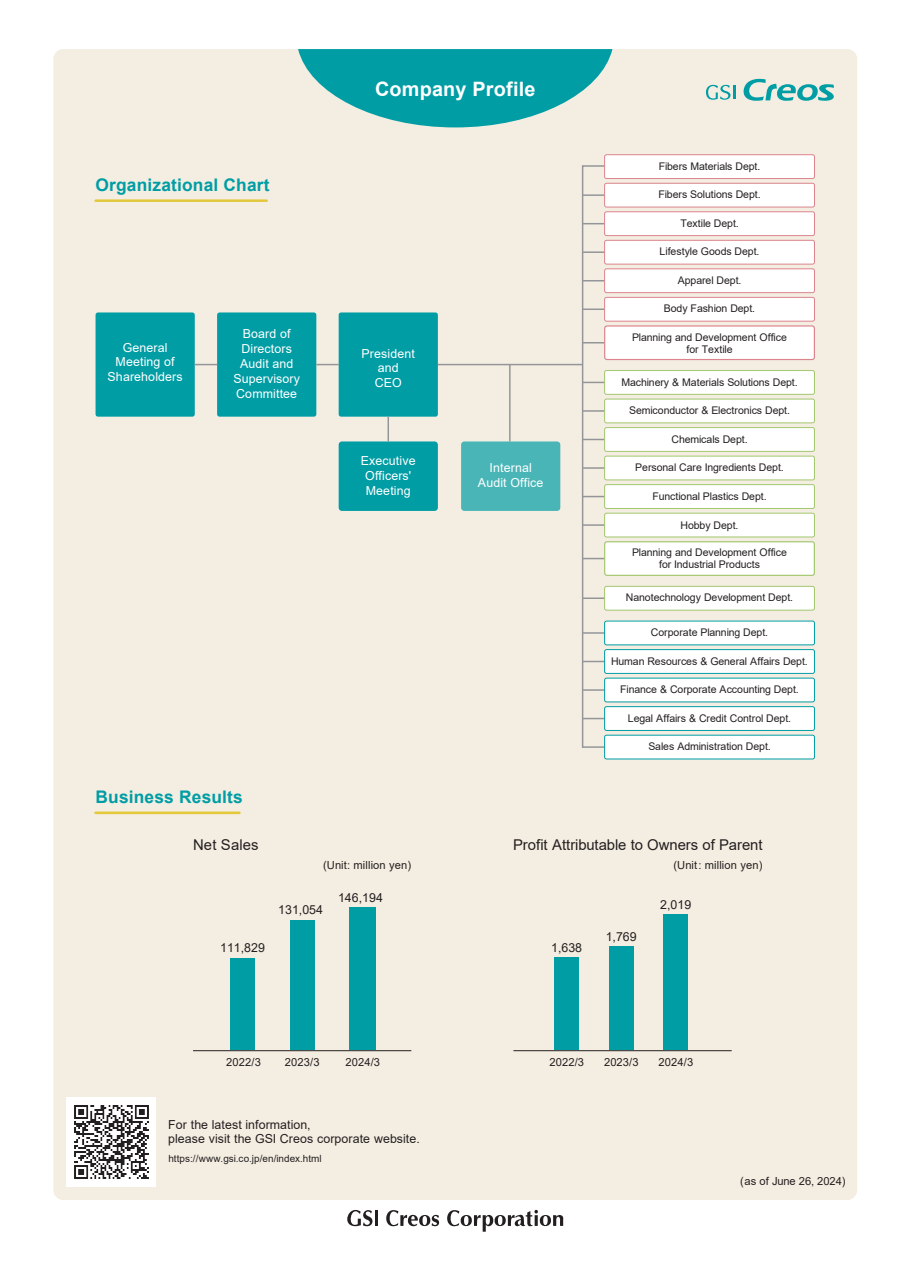
<style>
.page{position:relative;width:903px;height:1275px;background:#fff}
.page>*{position:absolute;margin:0;border:0;box-sizing:border-box;transform-origin:0 0}
.t1{font:700 19.78px "Arial";letter-spacing:.01em;color:#fff}
.t2{font:700 17.32px "Arial";letter-spacing:.01em;color:#009da5}
.t3{font:14.88px "Arial";letter-spacing:-.005em;color:#231f20}
.t4{font:12.42px/14.9px "Arial";letter-spacing:.01em;color:#fff;text-align:center}
.t5{font:12.42px/14.9px "Arial";color:#231f20}
.t6{font:11.2px "Arial";letter-spacing:.01em;color:#231f20}
.t7{font:11.2px "Arial";letter-spacing:-.01em;color:#231f20}
.t8{font:10.5px/12.4px "Arial";letter-spacing:-.01em;color:#231f20;text-align:center}
.t9{font:9.97px "Arial";letter-spacing:.005em;color:#231f20}
</style>
<div class="page">
<div style="left:53px;top:49px;width:804px;height:1151px;background:#f4eee2;border-radius:10px"></div>
<svg style="left:298px;top:49px;width:314px;height:78px"></svg>
<hr style="left:96px;top:811px;width:143px;height:3px;background:#e2c83a">
<hr style="left:96px;top:199px;width:171px;height:3px;background:#e2c83a">
<div style="left:96px;top:312px;width:99px;height:105px;background:#009da5;border-radius:2px"></div>
<div style="left:217px;top:312px;width:99px;height:105px;background:#009da5;border-radius:2px"></div>
<div style="left:339px;top:312px;width:99px;height:105px;background:#009da5;border-radius:2px"></div>
<div style="left:339px;top:441px;width:99px;height:70px;background:#009da5;border-radius:3px"></div>
<svg style="left:195px;top:364px;width:22px;height:1px"></svg>
<svg style="left:316px;top:364px;width:23px;height:1px"></svg>
<hr style="left:387px;top:417px;width:2px;height:24px;background:#939598">
<hr style="left:438px;top:364px;width:145px;height:1px;background:#939598">
<div style="left:461px;top:441px;width:99px;height:70px;background:#49b5b7;border-radius:3px"></div>
<hr style="left:509px;top:365px;width:1px;height:76px;background:#939598">
<svg style="left:581px;top:154px;width:234px;height:605px"></svg>
<hr style="left:193px;top:1050px;width:218px;height:1px;background:#231f20">
<hr style="left:513px;top:1050px;width:219px;height:1px;background:#231f20">
<img style="left:67px;top:1097px;width:89px;height:90px">
<svg style="left:743px;top:79px;width:91px;height:22px"></svg>
<svg style="left:706px;top:85px;width:29px;height:15px"></svg>
<svg style="left:347px;top:1209px;width:26px;height:18px"></svg>
<hr style="left:375px;top:1210px;width:3px;height:16px;background:#231f20">
<svg style="left:386px;top:1209px;width:178px;height:23px"></svg>
<div style="left:349px;top:908px;width:26px;height:142px;background:#009da5"></div>
<div style="left:230px;top:958px;width:25px;height:92px;background:#009da5"></div>
<div style="left:290px;top:920px;width:25px;height:130px;background:#009da5"></div>
<div style="left:554px;top:958px;width:25px;height:92px;background:#009da5"></div>
<div style="left:663px;top:915px;width:25px;height:135px;background:#009da5"></div>
<div style="left:609px;top:947px;width:25px;height:103px;background:#009da5"></div>
<h2 class="t2" style="left:96px;top:172px;width:176px">Organizational Chart</h2>
<h1 class="t1" style="left:375px;top:75px;width:162px">Company Profile</h1>
<p class="t4" style="left:233px;top:326px;width:68px">Board of<br>Directors<br>Audit and<br>Supervisory<br>Committee</p>
<p class="t4" style="left:108px;top:340px;width:77px">General<br>Meeting of<br>Shareholders</p>
<p class="t4" style="left:362px;top:346px;width:55px">President and<br>CEO</p>
<h2 class="t2" style="left:96px;top:785px;width:149px">Business Results</h2>
<p class="t4" style="left:361px;top:453px;width:56px">Executive<br>Officers'<br>Meeting</p>
<p class="t4" style="left:478px;top:460px;width:67px">Internal<br>Audit Office</p>
<p class="t8" style="left:659px;top:160px;width:103px">Fibers Materials Dept.</p>
<p class="t8" style="left:658px;top:188px;width:104px">Fibers Solutions Dept.</p>
<p class="t8" style="left:680px;top:217px;width:60px">Textile Dept.</p>
<p class="t8" style="left:660px;top:245px;width:101px">Lifestyle Goods Dept.</p>
<p class="t8" style="left:678px;top:274px;width:65px">Apparel Dept.</p>
<p class="t8" style="left:664px;top:302px;width:93px">Body Fashion Dept.</p>
<p class="t8" style="left:632px;top:331px;width:156px">Planning and Development Office for Textile</p>
<p class="t8" style="left:621px;top:376px;width:178px">Machinery &amp; Materials Solutions Dept.</p>
<p class="t8" style="left:629px;top:404px;width:162px">Semiconductor &amp; Electronics Dept.</p>
<p class="t8" style="left:671px;top:433px;width:78px">Chemicals Dept.</p>
<p class="t8" style="left:635px;top:461px;width:150px">Personal Care Ingredients Dept.</p>
<p class="t8" style="left:652px;top:490px;width:116px">Functional Plastics Dept.</p>
<p class="t8" style="left:680px;top:519px;width:59px">Hobby Dept.</p>
<p class="t8" style="left:632px;top:546px;width:156px">Planning and Development Office for Industrial Products</p>
<p class="t8" style="left:626px;top:591px;width:169px">Nanotechnology Development Dept.</p>
<p class="t8" style="left:651px;top:626px;width:119px">Corporate Planning Dept.</p>
<p class="t8" style="left:611px;top:655px;width:198px">Human Resources &amp; General Affairs Dept.</p>
<p class="t8" style="left:620px;top:683px;width:180px">Finance &amp; Corporate Accounting Dept.</p>
<p class="t8" style="left:628px;top:712px;width:165px">Legal Affairs &amp; Credit Control Dept.</p>
<p class="t8" style="left:648px;top:740px;width:124px">Sales Administration Dept.</p>
<h3 class="t3" style="left:193px;top:835px;width:67px">Net Sales</h3>
<p class="t5" style="left:220px;top:940px;width:46px">111,829</p>
<p class="t6" style="left:323px;top:857px;width:90px">(Unit: million yen)</p>
<p class="t5" style="left:278px;top:902px;width:46px">131,054</p>
<p class="t5" style="left:338px;top:890px;width:46px">146,194</p>
<p class="t6" style="left:226px;top:1055px;width:36px">2022/3</p>
<p class="t6" style="left:285px;top:1055px;width:36px">2023/3</p>
<p class="t6" style="left:345px;top:1055px;width:36px">2024/3</p>
<p class="t5" style="left:168px;top:1117px;width:253px">For the latest information,<br>please visit the GSI Creos corporate website.</p>
<p class="t9" style="left:168px;top:1151px;width:155px">https://www.gsi.co.jp/en/index.html</p>
<h3 class="t3" style="left:513px;top:835px;width:251px">Profit Attributable to Owners of Parent</h3>
<p class="t6" style="left:673px;top:857px;width:91px">(Unit: million yen)</p>
<p class="t5" style="left:551px;top:940px;width:33px">1,638</p>
<p class="t5" style="left:606px;top:929px;width:33px">1,769</p>
<p class="t5" style="left:660px;top:897px;width:33px">2,019</p>
<p class="t6" style="left:549px;top:1055px;width:36px">2022/3</p>
<p class="t6" style="left:604px;top:1055px;width:36px">2023/3</p>
<p class="t6" style="left:658px;top:1055px;width:36px">2024/3</p>
<p class="t7" style="left:740px;top:1173px;width:107px">(as of June 26, 2024)</p>
</div>
